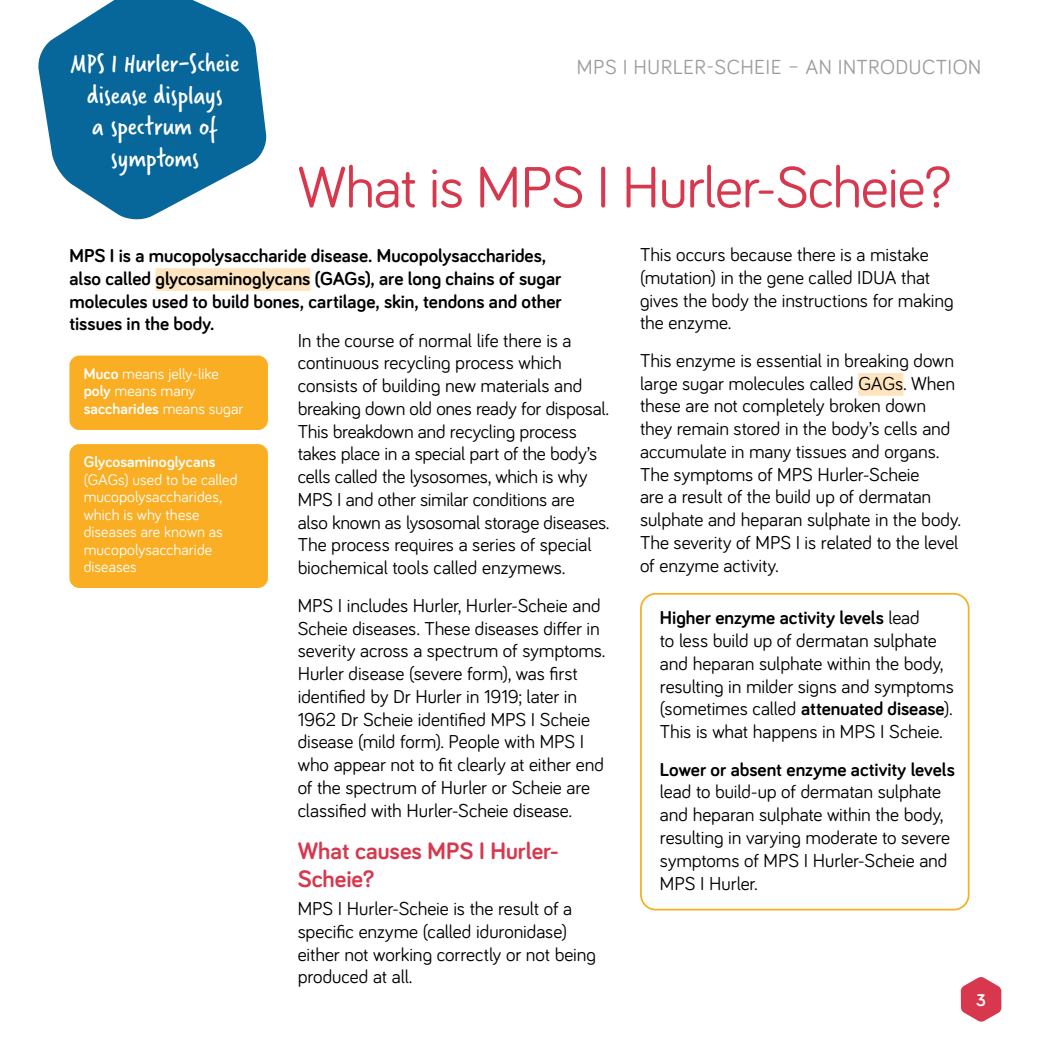
<style>
.page{position:relative;width:1042px;height:1042px;background:#fff}
.page>*{position:absolute;margin:0;border:0;box-sizing:border-box;transform-origin:0 0}
.t1{font:59.5px "Bariol";letter-spacing:-.02em;color:#d7384d}
.t2{font:28px/31.5px "Verveine";color:#fff;text-align:center}
.t3{font:700 24.5px/28px "Bariol";color:#d7384d}
.t4{font:21px "Bariol";letter-spacing:.02em;color:#9d9d9c}
.t5{font:19.25px/22.8px "Bariol";letter-spacing:-.005em;color:#000}
.t6{font:700 19.25px/22.8px "Bariol";color:#000}
.t7{font:700 17.5px "Bariol";color:#fff}
.t8{font:15.75px/17.5px "Bariol";letter-spacing:.005em;color:#fff}
.t9{font:700 15.75px "Bariol";letter-spacing:.005em;color:#fff}
.s1{font-weight:700}
</style>
<div class="page">
<svg style="left:961px;top:977px;width:40px;height:45px"></svg>
<div style="left:640px;top:593px;width:329px;height:317px;border:2px solid #f9ae23;border-radius:15px"></div>
<div style="left:69px;top:355px;width:199px;height:75px;background:#f9ae23;border-radius:10px"></div>
<div style="left:69px;top:444px;width:199px;height:144px;background:#f9ae23;border-radius:10px"></div>
<div style="left:858px;top:373px;width:45px;height:23px;background:#fee5bf"></div>
<svg style="left:38px;top:0;width:229px;height:220px;fill:#07679a"></svg>
<div style="left:155px;top:268px;width:155px;height:23px;background:#fee5bf"></div>
<h2 class="t2" style="left:71px;top:48px;width:170px">MPS I Hurler-Scheie</h2>
<p class="t4" style="left:577px;top:53px;width:406px">MPS I HURLER-SCHEIE – AN INTRODUCTION</p>
<h2 class="t2" style="left:87px;top:80px;width:137px">disease displays a spectrum of symptoms</h2>
<h1 class="t1" style="left:298px;top:147px;width:655px">What is MPS I Hurler-Scheie?</h1>
<p class="t6" style="left:69px;top:243px;width:494px">MPS I is a mucopolysaccharide disease. Mucopolysaccharides, also called glycosaminoglycans (GAGs), are long chains of sugar molecules used to build bones, cartilage, skin, tendons and other tissues in the body.</p>
<p class="t5" style="left:298px;top:328px;width:313px">In the course of normal life there is a continuous recycling process which consists of building new materials and breaking down old ones ready for disposal.<br>This breakdown and recycling process takes place in a special part of the body’s cells called the lysosomes, which is why MPS I and other similar conditions are also known as lysosomal storage diseases.<br>The process requires a series of special biochemical tools called enzymews.</p>
<p class="t5" style="left:298px;top:593px;width:309px">MPS I includes Hurler, Hurler-Scheie and Scheie diseases. These diseases differ in severity across a spectrum of symptoms.<br>Hurler disease (severe form), was first identified by Dr Hurler in 1919; later in 1962 Dr Scheie identified MPS I Scheie disease (mild form). People with MPS I who appear not to fit clearly at either end of the spectrum of Hurler or Scheie are classified with Hurler-Scheie disease.</p>
<p class="t3" style="left:298px;top:836px;width:263px">What causes MPS I Hurler-<br>Scheie?</p>
<p class="t5" style="left:298px;top:896px;width:300px">MPS I Hurler-Scheie is the result of a specific enzyme (called iduronidase) either not working correctly or not being produced at all.</p>
<p class="t8" style="left:84px;top:364px;width:161px"><span class="s1">Muco</span> means jelly-like <span class="s1">poly</span> means many <span class="s1">saccharides</span> means sugar</p>
<p class="t9" style="left:84px;top:451px;width:133px">Glycosaminoglycans</p>
<p class="t8" style="left:84px;top:470px;width:156px">(GAGs) used to be called mucopolysaccharides, which is why these diseases are known as mucopolysaccharide diseases</p>
<p class="t5" style="left:640px;top:242px;width:315px">This occurs because there is a mistake (mutation) in the gene called IDUA that gives the body the instructions for making the enzyme.</p>
<p class="t5" style="left:640px;top:348px;width:322px">This enzyme is essential in breaking down large sugar molecules called GAGs. When these are not completely broken down they remain stored in the body’s cells and accumulate in many tissues and organs.<br>The symptoms of MPS Hurler-Scheie<br>are a result of the build up of dermatan sulphate and heparan sulphate in the body.<br>The severity of MPS I is related to the level of enzyme activity.</p>
<p class="t5" style="left:660px;top:605px;width:295px"><span class="s1">Higher enzyme activity levels</span> lead<br>to less build up of dermatan sulphate and heparan sulphate within the body, resulting in milder signs and symptoms (sometimes called <span class="s1">attenuated disease</span>).<br>This is what happens in MPS I Scheie.</p>
<p class="t6" style="left:660px;top:757px;width:297px">Lower or absent enzyme activity levels</p>
<p class="t5" style="left:660px;top:780px;width:292px">lead to build-up of dermatan sulphate and heparan sulphate within the body, resulting in varying moderate to severe symptoms of MPS I Hurler-Scheie and<br>MPS I Hurler.</p>
<p class="t7" style="left:976px;top:988px;width:11px">3</p>
</div>
